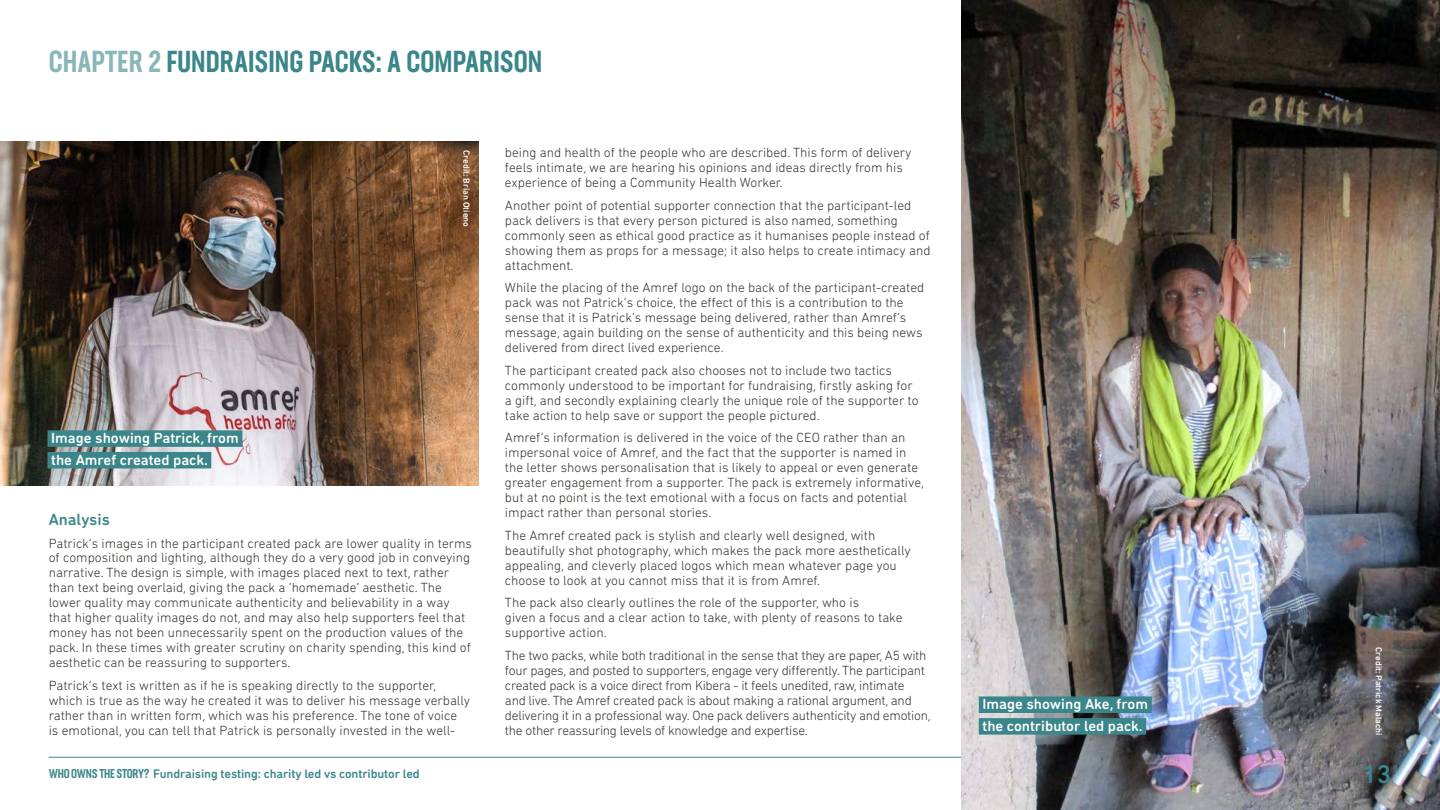
<style>
.page{position:relative;width:1440px;height:810px;background:#fff}
.page>*{position:absolute;margin:0;border:0;box-sizing:border-box;transform-origin:0 0}
.t1{font:500 30px "Neusa Next Std Compact";color:#3b868a}
.t2{font:500 26.25px "DIN Next Rounded LT Pro";color:#3b868a}
.t3{font:500 16.5px "DIN Next Rounded LT Pro";color:#3b868a}
.t4{font:500 15px/21.6px "DIN Next Rounded LT Pro";color:#fff}
.t5{font:300 13.5px/15px "DIN Next Rounded LT Pro";color:#37322d}
.t6{font:300 13.5px/15px "DIN Next Rounded LT Pro";letter-spacing:-.02em;color:#37322d}
.t7{font:500 12.67px "DIN Next Rounded LT Pro";letter-spacing:-.01em;color:#3b868a}
.t8{font:500 9px "DIN Next Rounded LT Pro";color:#fff}
.s1{color:#89b6b9}
.s2{font-family:"Neusa Next Std Compact"}
</style>
<div class="page">
<img style="left:0;top:142px;width:479px;height:344px">
<hr style="left:49px;top:757px;width:1342px;height:1px;background:#3b868a">
<img style="left:961px;top:0;width:479px;height:810px">
<div style="left:979px;top:696px;width:173px;height:17px;background:#3b868a"></div>
<div style="left:979px;top:718px;width:167px;height:17px;background:#3b868a"></div>
<div style="left:48px;top:430px;width:194px;height:17px;background:#3b868a"></div>
<div style="left:48px;top:452px;width:163px;height:16px;background:#3b868a"></div>
<h1 class="t1" style="left:49px;top:42px;width:495px"><span class="s1">CHAPTER 2</span> FUNDRAISING PACKS: A COMPARISON</h1>
<p class="t4" style="left:51px;top:427px;width:189px">Image showing Patrick, from the Amref created pack.</p>
<p class="t8" style="left:472px;top:150px;width:78px;rotate:90deg">Credit: Brian Otieno</p>
<p class="t3" style="left:49px;top:510px;width:63px">Analysis</p>
<p class="t5" style="left:49px;top:535px;width:425px">Patrick’s images in the participant created pack are lower quality in terms of composition and lighting, although they do a very good job in conveying narrative. The design is simple, with images placed next to text, rather than text being overlaid, giving the pack a ‘homemade’ aesthetic. The lower quality may communicate authenticity and believability in a way that higher quality images do not, and may also help supporters feel that money has not been unnecessarily spent on the production values of the pack. In these times with greater scrutiny on charity spending, this kind of aesthetic can be reassuring to supporters.</p>
<p class="t5" style="left:49px;top:678px;width:423px">Patrick’s text is written as if he is speaking directly to the supporter, which is true as the way he created it was to deliver his message verbally rather than in written form, which was his preference. The tone of voice is emotional, you can tell that Patrick is personally invested in the well-</p>
<p class="t5" style="left:505px;top:145px;width:408px">being and health of the people who are described. This form of delivery feels intimate, we are hearing his opinions and ideas directly from his experience of being a Community Health Worker.</p>
<p class="t5" style="left:505px;top:198px;width:427px">Another point of potential supporter connection that the participant-led pack delivers is that every person pictured is also named, something commonly seen as ethical good practice as it humanises people instead of showing them as props for a message; it also helps to create intimacy and attachment.</p>
<p class="t5" style="left:505px;top:280px;width:421px">While the placing of the Amref logo on the back of the participant-created pack was not Patrick’s choice, the effect of this is a contribution to the sense that it is Patrick’s message being delivered, rather than Amref’s message, again building on the sense of authenticity and this being news delivered from direct lived experience.</p>
<p class="t5" style="left:505px;top:363px;width:415px">The participant created pack also chooses not to include two tactics commonly understood to be important for fundraising, firstly asking for a gift, and secondly explaining clearly the unique role of the supporter to take action to help save or support the people pictured.</p>
<p class="t5" style="left:505px;top:430px;width:421px">Amref’s information is delivered in the voice of the CEO rather than an impersonal voice of Amref, and the fact that the supporter is named in the letter shows personalisation that is likely to appeal or even generate greater engagement from a supporter. The pack is extremely informative, but at no point is the text emotional with a focus on facts and potential impact rather than personal stories.</p>
<p class="t5" style="left:505px;top:528px;width:407px">The Amref created pack is stylish and clearly well designed, with beautifully shot photography, which makes the pack more aesthetically appealing, and cleverly placed logos which mean whatever page you choose to look at you cannot miss that it is from Amref.</p>
<p class="t5" style="left:505px;top:595px;width:399px">The pack also clearly outlines the role of the supporter, who is<br>given a focus and a clear action to take, with plenty of reasons to take supportive action.</p>
<p class="t6" style="left:505px;top:648px;width:427px">The two packs, while both traditional in the sense that they are paper, A5 with four pages, and posted to supporters, engage very differently. The participant created pack is a voice direct from Kibera - it feels unedited, raw, intimate<br>and live. The Amref created pack is about making a rational argument, and delivering it in a professional way. One pack delivers authenticity and emotion, the other reassuring levels of knowledge and expertise.</p>
<p class="t8" style="left:1384px;top:647px;width:90px;rotate:90deg">Credit: Patrick Malachi</p>
<p class="t4" style="left:983px;top:693px;width:167px">Image showing Ake, from the contributor led pack.</p>
<p class="t7" style="left:49px;top:766px;width:372px"><span class="s2">WHO OWNS THE STORY?</span> Fundraising testing: charity led vs contributor led</p>
<h2 class="t2" style="left:1362px;top:759px;width:30px">13</h2>
</div>
